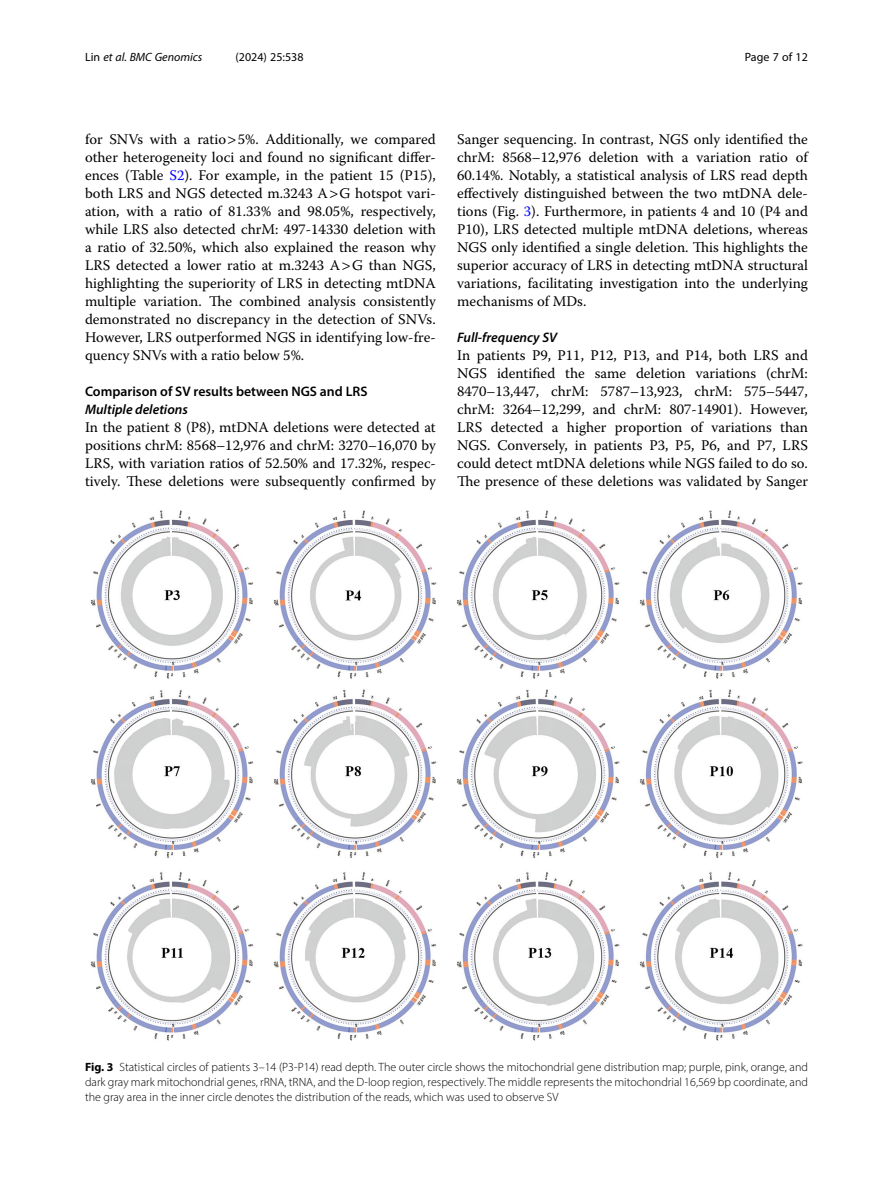
<style>
.page{position:relative;width:893px;height:1191px;background:#fff}
.page>*{position:absolute;margin:0;border:0;box-sizing:border-box;transform-origin:0 0}
.Body_Text{font:14.7px/18px "Warnock Pro";color:#000;text-align:justify}
.Head_2{font:600 13.8px "Myriad Pro";color:#000}
.Head_3_after_2{font:italic 600 13.8px "Myriad Pro";color:#000}
.Head_3{font:italic 600 13.8px "Myriad Pro";color:#000}
.Figure_Caption{font:300 12px/15px "Myriad Pro";color:#000;text-align:justify}
.t1{font:12px "Myriad Pro";color:#000}
.t2{font:italic 12px "Myriad Pro";color:#000}
.s1{font-style:normal}
.s2{color:#00f}
.s3{font-weight:700}
</style>
<div class="page">
<img style="left:90px;top:510px;width:713px;height:531px">
<p class="t2" style="left:85px;top:50px;width:119px"><span class="s1">Lin</span> et al. BMC Genomics</p>
<p class="t1" style="left:236px;top:50px;width:70px">(2024) 25:538</p>
<p class="t1" style="left:745px;top:50px;width:65px">Page 7 of 12</p>
<p class="Body_Text" style="left:85px;top:130px;width:352px">for SNVs with a ratio 5%. Additionally, we compared other heterogeneity loci and found no significant differ&shy;ences (Table <span class="s2">S2</span>). For example, in the patient 15 (P15), both LRS and NGS detected m.3243 A G hotspot vari&shy;ation, with a ratio of 81.33% and 98.05%, respectively, while LRS also detected chrM: 497-14330 deletion with a ratio of 32.50%, which also explained the reason why LRS detected a lower ratio at m.3243 A G than NGS, highlighting the superiority of LRS in detecting mtDNA multiple variation. The combined analysis consistently demonstrated no discrepancy in the detection of SNVs.<br>However, LRS outperformed NGS in identifying low-fre&shy;quency SNVs with a ratio below 5%.</p>
<p class="Head_2" style="left:85px;top:383px;width:284px">Comparison of SV results between NGS and LRS</p>
<p class="Head_3_after_2" style="left:85px;top:401px;width:104px">Multiple deletions</p>
<p class="Body_Text" style="left:85px;top:418px;width:352px">In the patient 8 (P8), mtDNA deletions were detected at positions chrM: 8568–12,976 and chrM: 3270–16,070 by LRS, with variation ratios of 52.50% and 17.32%, respec&shy;tively. These deletions were subsequently confirmed by</p>
<p class="Body_Text" style="left:457px;top:130px;width:352px">Sanger sequencing. In contrast, NGS only identified the chrM: 8568–12,976 deletion with a variation ratio of 60.14%. Notably, a statistical analysis of LRS read depth effectively distinguished between the two mtDNA dele&shy;tions (Fig. <span class="s2">3</span>). Furthermore, in patients 4 and 10 (P4 and P10), LRS detected multiple mtDNA deletions, whereas NGS only identified a single deletion. This highlights the superior accuracy of LRS in detecting mtDNA structural variations, facilitating investigation into the underlying mechanisms of MDs.</p>
<p class="Head_3" style="left:457px;top:329px;width:101px">Full-frequency SV</p>
<p class="Body_Text" style="left:457px;top:346px;width:352px">In patients P9, P11, P12, P13, and P14, both LRS and NGS identified the same deletion variations (chrM:<br>8470–13,447, chrM: 5787–13,923, chrM: 575–5447, chrM: 3264–12,299, and chrM: 807-14901). However, LRS detected a higher proportion of variations than NGS. Conversely, in patients P3, P5, P6, and P7, LRS could detect mtDNA deletions while NGS failed to do so.<br>The presence of these deletions was validated by Sanger</p>
<p class="Figure_Caption" style="left:85px;top:1059px;width:724px"><span class="s3">Fig. 3</span> Statistical circles of patients 3–14 (P3-P14) read depth. The outer circle shows the mitochondrial gene distribution map; purple, pink, orange, and dark gray mark mitochondrial genes, rRNA, tRNA, and the D-loop region, respectively. The middle represents the mitochondrial 16,569 bp coordinate, and the gray area in the inner circle denotes the distribution of the reads, which was used to observe SV</p>
</div>
